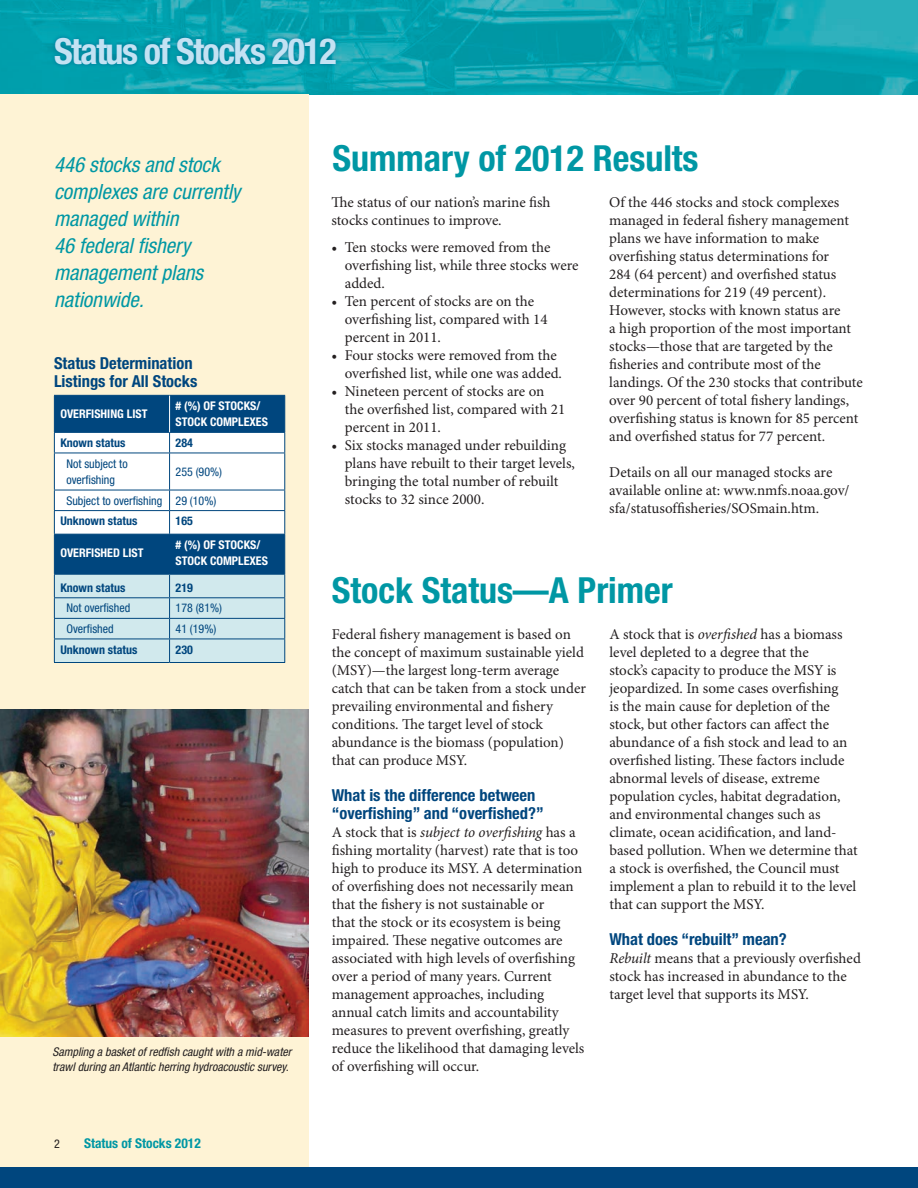
<style>
.page{position:relative;width:918px;height:1188px;background:#fff}
.page>*{position:absolute;margin:0;border:0;box-sizing:border-box;transform-origin:0 0}
.t1{font:700 condensed 36px "Helvetica Neue LT Std";color:#0097a4}
.t2{font:700 condensed 36px "Helvetica Neue LT Std";letter-spacing:-.04em;color:#c3e2f3}
.t3{font:italic condensed 21px/27px "Helvetica Neue LT Std";color:#0097a4}
.t4{font:700 condensed 16.5px/18px "Helvetica Neue LT Std";color:#00467e}
.t5{font:15px/18px "Minion Pro";letter-spacing:-.005em;color:#231f20}
.t6{font:700 condensed 13.5px "Helvetica Neue LT Std";color:#0097a4}
.t7{font:condensed 12px/16.5px "Helvetica Neue LT Std";color:#00467e}
.t8{font:italic condensed 12px/15px "Helvetica Neue LT Std";color:#231f20}
.t9{font:700 condensed 12px "Helvetica Neue LT Std";color:#fff}
.t10{font:700 condensed 12px "Helvetica Neue LT Std";color:#00467e}
.t11{font:condensed 12px "Helvetica Neue LT Std";color:#231f20}
.s1{font-style:italic}
</style>
<div class="page">
<img style="left:0;top:0;width:918px;height:94px">
<div style="left:50px;top:33px;width:290px;height:36px;background:#00467e;opacity:.5"></div>
<div style="left:0;top:94px;width:308px;height:1094px;background:#fef3d5"></div>
<img style="left:0;top:709px;width:308px;height:328px">
<svg style="left:54px;top:395px;width:231px;height:268px"></svg>
<hr style="left:54px;top:534px;width:116px;height:1px;background:#00467e">
<hr style="left:170px;top:534px;width:115px;height:1px;background:#00467e">
<div style="left:0;top:1168px;width:918px;height:20px;background:#00467e"></div>
<h1 class="t2" style="left:54px;top:30px;width:284px">Status of Stocks 2012</h1>
<h2 class="t3" style="left:54px;top:151px;width:188px">446 stocks and stock complexes are currently managed within<br>46 federal fishery management plans nationwide.</h2>
<p class="t4" style="left:54px;top:354px;width:145px">Status Determination<br>Listings for All Stocks</p>
<p class="t9" style="left:60px;top:407px;width:82px">Overfishing list</p>
<p class="t9" style="left:176px;top:398px;width:51px"># (%) of stoc</p>
<p class="t9" style="left:244px;top:398px;width:18px">ks/</p>
<p class="t9" style="left:176px;top:415px;width:8px">stoc</p>
<p class="t9" style="left:201px;top:415px;width:18px">k comp</p>
<p class="t9" style="left:238px;top:415px;width:30px">lexes</p>
<p class="t10" style="left:60px;top:435px;width:67px">Known status</p>
<p class="t10" style="left:176px;top:435px;width:19px">284</p>
<p class="t7" style="left:66px;top:455px;width:63px">Not subject to overfishing</p>
<p class="t7" style="left:176px;top:463px;width:48px">255 (90%)</p>
<p class="t7" style="left:66px;top:492px;width:152px">Subject to overfishing 29 (10%)</p>
<p class="t10" style="left:60px;top:514px;width:79px">Unknown status</p>
<p class="t10" style="left:176px;top:514px;width:19px">165</p>
<p class="t9" style="left:60px;top:545px;width:78px">Overfished list</p>
<p class="t9" style="left:176px;top:537px;width:51px"># (%) of stoc</p>
<p class="t9" style="left:244px;top:537px;width:18px">ks/</p>
<p class="t9" style="left:176px;top:554px;width:8px">stoc</p>
<p class="t9" style="left:201px;top:554px;width:18px">k comp</p>
<p class="t9" style="left:238px;top:554px;width:30px">lexes</p>
<p class="t10" style="left:60px;top:580px;width:67px">Known status</p>
<p class="t10" style="left:176px;top:580px;width:19px">219</p>
<p class="t7" style="left:66px;top:600px;width:65px">Not overfished</p>
<p class="t7" style="left:176px;top:600px;width:48px">178 (81%)</p>
<p class="t7" style="left:66px;top:620px;width:49px">Overfished</p>
<p class="t7" style="left:176px;top:620px;width:42px">41 (19%)</p>
<p class="t10" style="left:60px;top:642px;width:79px">Unknown status</p>
<p class="t10" style="left:176px;top:642px;width:19px">230</p>
<p class="t8" style="left:52px;top:1045px;width:240px">Sampling a basket of redfish caught with a mid-water trawl during an Atlantic herring hydroacoustic survey.</p>
<p class="t11" style="left:54px;top:1136px;width:7px">2</p>
<p class="t6" style="left:84px;top:1135px;width:118px">Status of Stocks 2012</p>
<h1 class="t1" style="left:333px;top:136px;width:368px">Summary of 2012 Results</h1>
<p class="t5" style="left:609px;top:194px;width:255px">Of the 446 stocks and stock complexes managed in federal fishery management plans we have information to make overfishing status determinations for<br>284 (64 percent) and overfished status determinations for 219 (49 percent).<br>However, stocks with known status are<br>a high proportion of the most important stocks—those that are targeted by the fisheries and contribute most of the landings. Of the 230 stocks that contribute over 90 percent of total fishery landings, overfishing status is known for 85 percent and overfished status for 77 percent.</p>
<p class="t5" style="left:609px;top:464px;width:242px">Details on all our managed stocks are available online at: www.nmfs.noaa.gov/ sfa/statusoffisheries/SOSmain.htm.</p>
<p class="t5" style="left:331px;top:194px;width:221px">The status of our nation’s marine fish stocks continues to improve.</p>
<p class="t5" style="left:345px;top:239px;width:235px;text-indent:-14px">• Ten stocks were removed from the overfishing list, while three stocks were added.</p>
<p class="t5" style="left:345px;top:293px;width:204px;text-indent:-14px">• Ten percent of stocks are on the overfishing list, compared with 14 percent in 2011.</p>
<p class="t5" style="left:345px;top:347px;width:219px;text-indent:-14px">• Four stocks were removed from the overfished list, while one was added.</p>
<p class="t5" style="left:345px;top:383px;width:222px;text-indent:-14px">• Nineteen percent of stocks are on the overfished list, compared with 21 percent in 2011.</p>
<p class="t5" style="left:345px;top:437px;width:232px;text-indent:-14px">• Six stocks managed under rebuilding plans have rebuilt to their target levels, bringing the total number of rebuilt stocks to 32 since 2000.</p>
<h1 class="t1" style="left:332px;top:568px;width:343px">Stock Status—A Primer</h1>
<p class="t5" style="left:332px;top:626px;width:256px">Federal fishery management is based on the concept of maximum sustainable yield (MSY)—the largest long-term average catch that can be taken from a stock under prevailing environmental and fishery conditions. The target level of stock abundance is the biomass (population) that can produce MSY.</p>
<p class="t4" style="left:332px;top:786px;width:213px">What is the difference between “overfishing” and “overfished?”</p>
<p class="t5" style="left:332px;top:824px;width:254px">A stock that is <span class="s1">subject to overfishing</span> has a fishing mortality (harvest) rate that is too high to produce its MSY. A determination of overfishing does not necessarily mean that the fishery is not sustainable or<br>that the stock or its ecosystem is being impaired. These negative outcomes are associated with high levels of overfishing over a period of many years. Current management approaches, including annual catch limits and accountability measures to prevent overfishing, greatly reduce the likelihood that damaging levels of overfishing will occur.</p>
<p class="t5" style="left:609px;top:626px;width:250px">A stock that is <span class="s1">overfished</span> has a biomass level depleted to a degree that the<br>stock’s capacity to produce the MSY is jeopardized. In some cases overfishing<br>is the main cause for depletion of the stock, but other factors can affect the abundance of a fish stock and lead to an overfished listing. These factors include abnormal levels of disease, extreme population cycles, habitat degradation, and environmental changes such as climate, ocean acidification, and land&shy;based pollution. When we determine that a stock is overfished, the Council must implement a plan to rebuild it to the level that can support the MSY.</p>
<p class="t4" style="left:609px;top:930px;width:179px">What does “rebuilt” mean?</p>
<p class="t5" style="left:609px;top:950px;width:253px"><span class="s1">Rebuilt</span> means that a previously overfished stock has increased in abundance to the target level that supports its MSY.</p>
</div>
